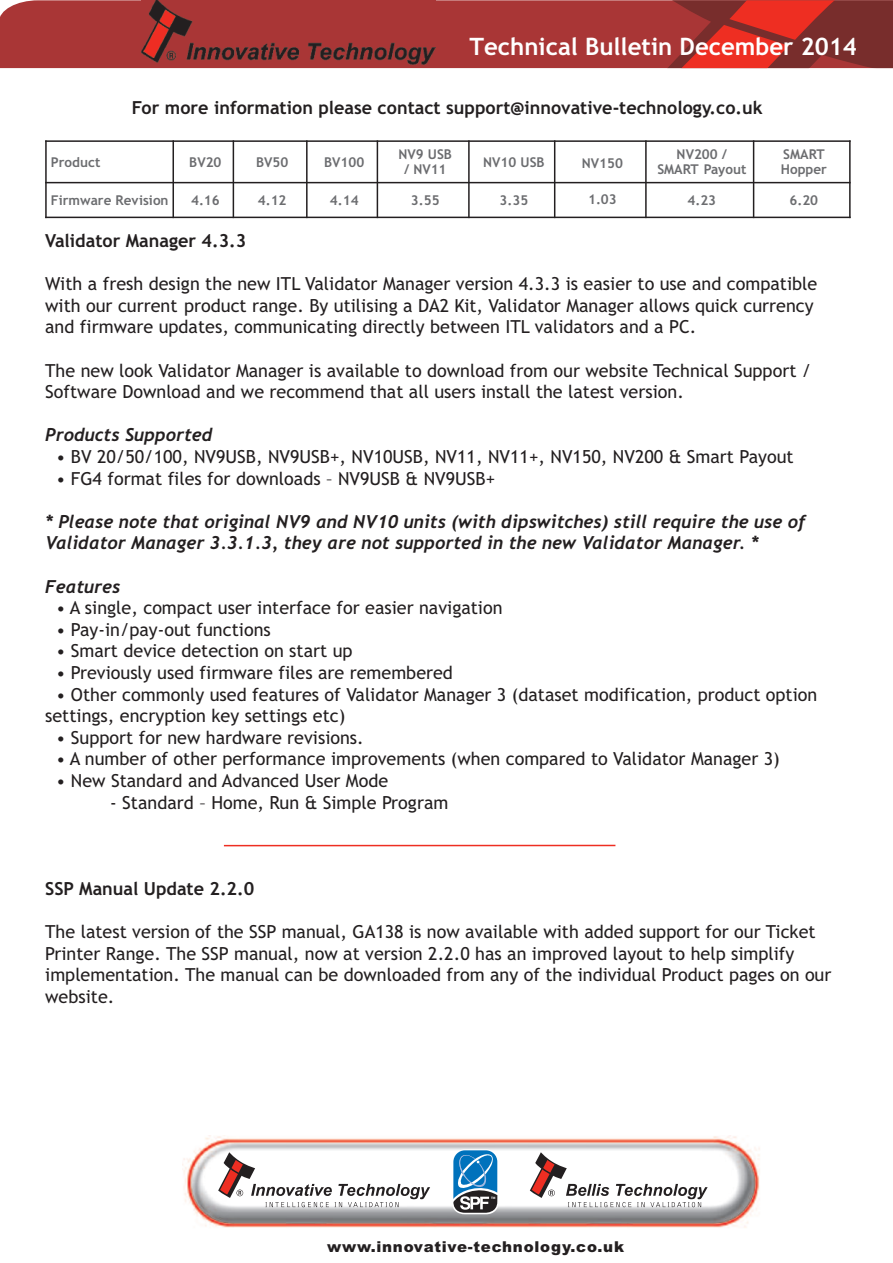
<style>
.page{position:relative;width:893px;height:1263px;background:#fff}
.page>*{position:absolute;margin:0;border:0;box-sizing:border-box;transform-origin:0 0}
.t1{font:700 24px "Trebuchet MS";color:#fff}
.t2{font:18px/21.6px "Trebuchet MS";color:#231f20}
.t3{font:italic 700 18px/21.6px "Trebuchet";color:#231f20}
.t4{font:700 18px "Trebuchet MS";color:#231f20}
.t5{font:900 15px "Arial";letter-spacing:.05em;color:#231f20}
.t6{font:700 13.5px/15px "Trebuchet MS";color:#6c6d70;text-align:center}
</style>
<div class="page">
<hr style="left:45px;top:140px;width:2px;height:78px;background:#231f20">
<hr style="left:172px;top:140px;width:2px;height:78px;background:#231f20">
<hr style="left:233px;top:140px;width:1px;height:78px;background:#231f20">
<hr style="left:306px;top:140px;width:2px;height:78px;background:#231f20">
<hr style="left:377px;top:140px;width:1px;height:78px;background:#231f20">
<hr style="left:468px;top:140px;width:2px;height:78px;background:#231f20">
<hr style="left:554px;top:140px;width:1px;height:78px;background:#231f20">
<hr style="left:645px;top:140px;width:2px;height:78px;background:#231f20">
<hr style="left:753px;top:140px;width:1px;height:78px;background:#231f20">
<hr style="left:849px;top:140px;width:2px;height:78px;background:#231f20">
<hr style="left:45px;top:140px;width:806px;height:2px;background:#231f20">
<hr style="left:45px;top:182px;width:806px;height:1px;background:#231f20">
<hr style="left:45px;top:217px;width:806px;height:1px;background:#231f20">
<img style="left:183px;top:1135px;width:577px;height:93px">
<svg style="left:218px;top:1152px;width:212px;height:55px"></svg>
<svg style="left:530px;top:1152px;width:178px;height:55px"></svg>
<svg style="left:452px;top:1149px;width:47px;height:65px"></svg>
<hr style="left:224px;top:845px;width:391px;height:1px;background:#ee2e22">
<div style="left:0;top:0;width:610px;height:68px;background:#a93636"></div>
<svg style="left:610px;top:0;width:283px;height:68px;background:#a7302c"></svg>
<img style="left:141px;top:0;width:294px;height:66px">
<h1 class="t1" style="left:469px;top:33px;width:389px">Technical Bulletin December 2014</h1>
<p class="t4" style="left:132px;top:98px;width:632px">For more information please contact support@innovative-technology.co.uk</p>
<p class="t6" style="left:51px;top:155px;width:51px">Product</p>
<p class="t6" style="left:189px;top:155px;width:34px">BV20</p>
<p class="t6" style="left:256px;top:155px;width:34px">BV50</p>
<p class="t6" style="left:324px;top:155px;width:42px">BV100</p>
<p class="t6" style="left:399px;top:147px;width:55px">NV9 USB / NV11</p>
<p class="t6" style="left:483px;top:155px;width:63px">NV10 USB</p>
<p class="t6" style="left:582px;top:156px;width:43px">NV150</p>
<p class="t6" style="left:657px;top:147px;width:91px">NV200 /<br>SMART Payout</p>
<p class="t6" style="left:781px;top:147px;width:48px;text-align:left">SMART<br>Hopper</p>
<p class="t6" style="left:51px;top:193px;width:119px">Firmware Revision</p>
<p class="t6" style="left:191px;top:193px;width:30px">4.16</p>
<p class="t6" style="left:258px;top:193px;width:30px">4.12</p>
<p class="t6" style="left:330px;top:193px;width:30px">4.14</p>
<p class="t6" style="left:411px;top:193px;width:30px">3.55</p>
<p class="t6" style="left:500px;top:193px;width:30px">3.35</p>
<p class="t6" style="left:588px;top:192px;width:30px">1.03</p>
<p class="t6" style="left:687px;top:193px;width:30px">4.23</p>
<p class="t6" style="left:789px;top:193px;width:30px">6.20</p>
<p class="t4" style="left:45px;top:230px;width:203px">Validator Manager 4.3.3</p>
<p class="t2" style="left:45px;top:273px;width:774px">With a fresh design the new ITL Validator Manager version 4.3.3 is easier to use and compatible with our current product range. By utilising a DA2 Kit, Validator Manager allows quick currency and firmware updates, communicating directly between ITL validators and a PC.</p>
<p class="t2" style="left:45px;top:360px;width:768px">The new look Validator Manager is available to download from our website Technical Support /<br>Software Download and we recommend that all users install the latest version.</p>
<p class="t3" style="left:45px;top:424px;width:169px">Products Supported</p>
<p class="t2" style="left:56px;top:446px;width:739px">• BV 20/50/100, NV9USB, NV9USB+, NV10USB, NV11, NV11+, NV150, NV200 &amp; Smart Payout</p>
<p class="t2" style="left:56px;top:468px;width:441px">• FG4 format files for downloads – NV9USB &amp; NV9USB+</p>
<p class="t3" style="left:45px;top:511px;width:762px">* Please note that original NV9 and NV10 units (with dipswitches) still require the use of<br>Validator Manager 3.3.1.3, they are not supported in the new Validator Manager. *</p>
<p class="t3" style="left:45px;top:576px;width:77px">Features</p>
<p class="t2" style="left:56px;top:597px;width:448px">• A single, compact user interface for easier navigation</p>
<p class="t2" style="left:56px;top:619px;width:216px">• Pay-in/pay-out functions</p>
<p class="t2" style="left:56px;top:640px;width:298px">• Smart device detection on start up</p>
<p class="t2" style="left:56px;top:662px;width:398px">• Previously used firmware files are remembered</p>
<p class="t2" style="left:45px;top:684px;width:774px;text-indent:11px">• Other commonly used features of Validator Manager 3 (dataset modification, product option settings, encryption key settings etc)</p>
<p class="t2" style="left:56px;top:727px;width:309px">• Support for new hardware revisions.</p>
<p class="t2" style="left:56px;top:748px;width:725px">• A number of other performance improvements (when compared to Validator Manager 3)</p>
<p class="t2" style="left:56px;top:770px;width:334px">• New Standard and Advanced User Mode</p>
<p class="t2" style="left:110px;top:792px;width:340px">- Standard – Home, Run &amp; Simple Program</p>
<p class="t4" style="left:45px;top:878px;width:211px">SSP Manual Update 2.2.0</p>
<p class="t2" style="left:45px;top:921px;width:788px">The latest version of the SSP manual, GA138 is now available with added support for our Ticket Printer Range. The SSP manual, now at version 2.2.0 has an improved layout to help simplify implementation. The manual can be downloaded from any of the individual Product pages on our website.</p>
<p class="t5" style="left:327px;top:1237px;width:298px">www.innovative-technology.co.uk</p>
</div>
